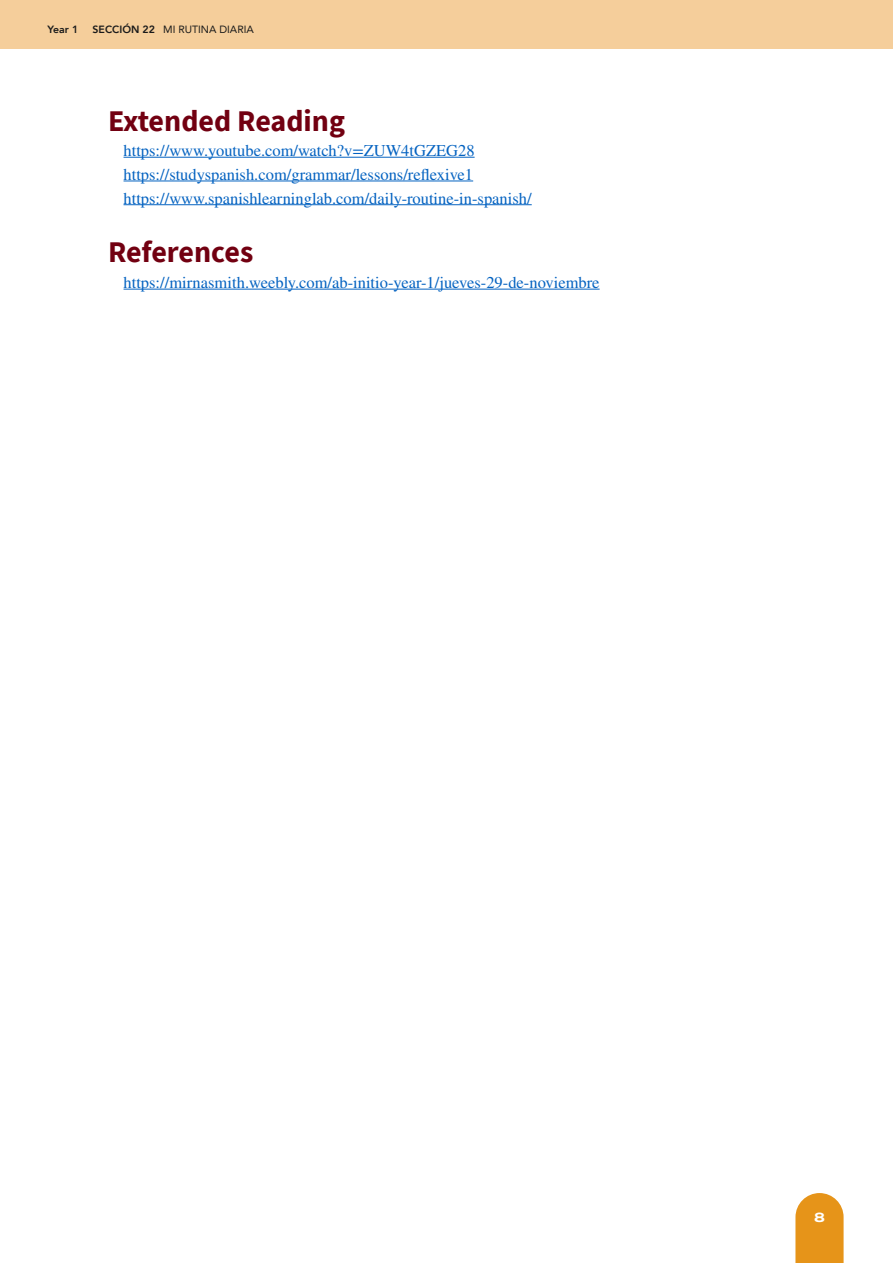
<style>
.page{position:relative;width:893px;height:1263px;background:#fff}
.page>*{position:absolute;margin:0;border:0;box-sizing:border-box;transform-origin:0 0}
.t1{font:700 30px "Source Sans Pro";color:#720011}
.t2{font:16.5px/23.7px "STIX General";color:#0563c1}
.t3{font:800 13.5px "Archivo Expanded";color:#fff}
.t4{font:10.5px "Avenir";color:#1a1a1a}
.t5{font:800 10.5px "Avenir";color:#1a1a1a}
.s1{font-weight:800}
</style>
<div class="page">
<div style="left:0;top:0;width:893px;height:49px;background:#f5ce9b"></div>
<svg style="left:795px;top:1193px;width:49px;height:70px;background:#e89d2e"></svg>
<hr style="left:124px;top:157px;width:351px;height:1px;background:#0563c1">
<hr style="left:124px;top:181px;width:349px;height:1px;background:#0563c1">
<hr style="left:124px;top:204px;width:408px;height:1px;background:#0563c1">
<hr style="left:124px;top:289px;width:476px;height:1px;background:#0563c1">
<p class="t5" style="left:48px;top:21px;width:32px">Year 1</p>
<p class="t4" style="left:93px;top:21px;width:163px"><span class="s1">SECCIÓN 22</span> MI RUTINA DIARIA</p>
<h1 class="t1" style="left:108px;top:100px;width:238px">Extended Reading</h1>
<p class="t2" style="left:124px;top:140px;width:410px">https://www.youtube.com/watch?v=ZUW4tGZEG28 https://studyspanish.com/grammar/lessons/reflexive1 https://www.spanishlearninglab.com/daily-routine-in-spanish/</p>
<h1 class="t1" style="left:108px;top:232px;width:147px">References</h1>
<p class="t2" style="left:124px;top:272px;width:478px">https://mirnasmith.weebly.com/ab-initio-year-1/jueves-29-de-noviembre</p>
<p class="t3" style="left:814px;top:1207px;width:12px">8</p>
</div>
